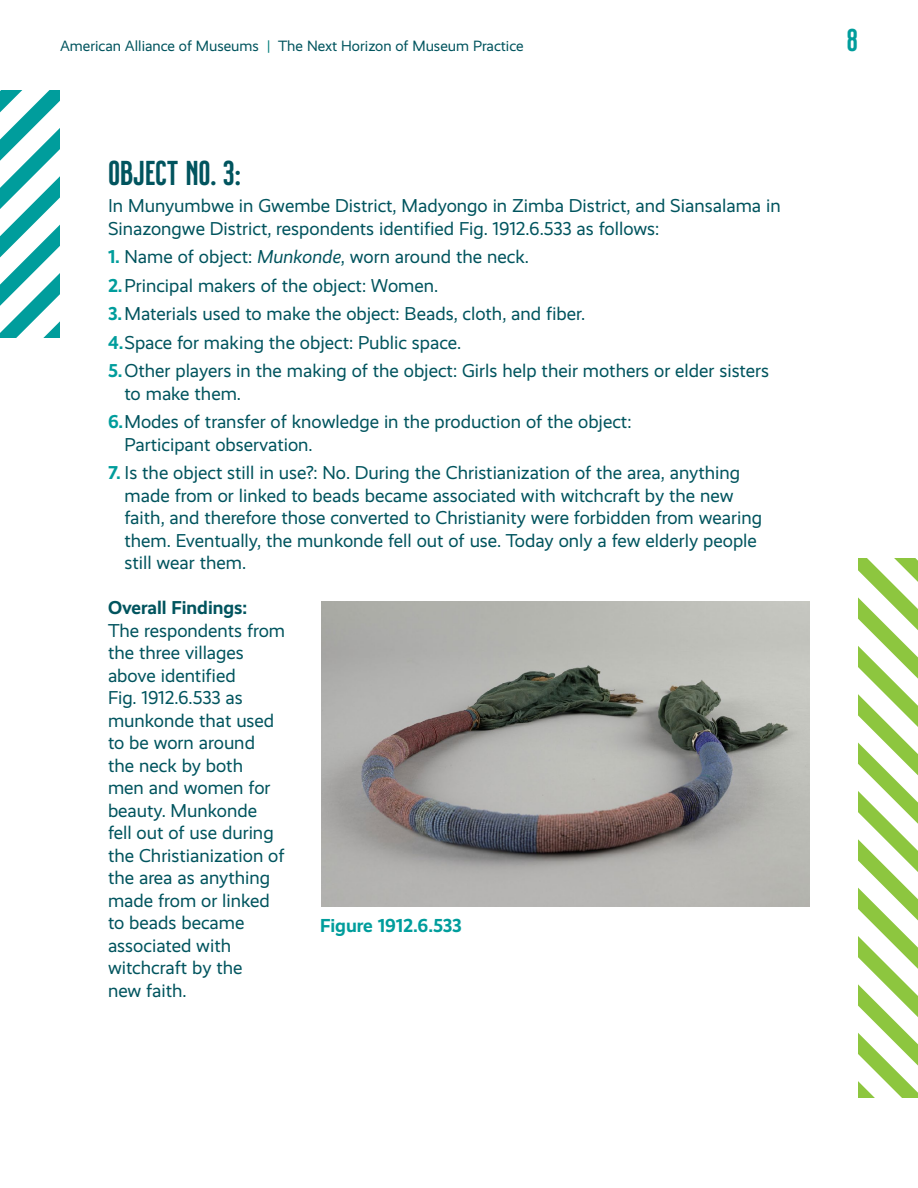
<style>
.page{position:relative;width:918px;height:1188px;background:#fff}
.page>*{position:absolute;margin:0;border:0;box-sizing:border-box;transform-origin:0 0}
.H3_-_Milkstore_23pt_dark{font:34.5px "Milkstore 02 Clean";color:#01545e}
.t1{font:31.5px "Milkstore 02 Clean";color:#009d9c}
.Body_-_12_5pt_navy{font:700 18.9px "Realist";color:#009d9c}
.Body_-_numbers_teal{font:18.75px/22.5px "Realist";color:#01545e}
.Body_-_12_5pt_navy-2{font:18.75px/22.5px "Realist";color:#01545e}
.Body_-_12_5pt_navy-3{font:700 18.75px "Realist";color:#01545e}
.t2{font:15px "Realist";color:#01545e}
.s1{color:#007c7a}
.s2{font-weight:700;color:#009d9c}
.s3{font-style:italic}
</style>
<div class="page">
<svg style="left:0;top:90px;width:60px;height:248px"></svg>
<svg style="left:858px;top:558px;width:60px;height:539px"></svg>
<img style="left:322px;top:602px;width:488px;height:305px">
<p class="t2" style="left:60px;top:38px;width:465px">American Alliance of Museums <span class="s1">|</span> The Next Horizon of Museum Practice</p>
<h2 class="t1" style="left:846px;top:23px;width:13px">8</h2>
<h3 class="H3_-_Milkstore_23pt_dark" style="left:108px;top:154px;width:134px">OBJECT NO. 3:</h3>
<p class="Body_-_12_5pt_navy-2" style="left:108px;top:195px;width:674px">In Munyumbwe in Gwembe District, Madyongo in Zimba District, and Siansalama in<br>Sinazongwe District, respondents identified Fig. 1912.6.533 as follows:</p>
<p class="Body_-_numbers_teal" style="left:108px;top:246px;width:423px"><span class="s2">1.</span> Name of object: <span class="s3">Munkonde</span>, worn around the neck.</p>
<p class="Body_-_numbers_teal" style="left:108px;top:274px;width:332px"><span class="s2">2.</span>Principal makers of the object: Women.</p>
<p class="Body_-_numbers_teal" style="left:108px;top:303px;width:479px"><span class="s2">3.</span>Materials used to make the object: Beads, cloth, and fiber.</p>
<p class="Body_-_numbers_teal" style="left:108px;top:331px;width:355px"><span class="s2">4.</span>Space for making the object: Public space.</p>
<p class="Body_-_numbers_teal" style="left:124px;top:360px;width:646px;text-indent:-16px"><span class="s2">5.</span>Other players in the making of the object: Girls help their mothers or elder sisters to make them.</p>
<p class="Body_-_numbers_teal" style="left:124px;top:411px;width:508px;text-indent:-16px"><span class="s2">6.</span>Modes of transfer of knowledge in the production of the object:<br>Participant observation.</p>
<p class="Body_-_numbers_teal" style="left:124px;top:462px;width:639px;text-indent:-16px"><span class="s2">7.</span> Is the object still in use?: No. During the Christianization of the area, anything made from or linked to beads became associated with witchcraft by the new faith, and therefore those converted to Christianity were forbidden from wearing them. Eventually, the munkonde fell out of use. Today only a few elderly people still wear them.</p>
<p class="Body_-_12_5pt_navy-3" style="left:108px;top:597px;width:141px">Overall Findings:</p>
<p class="Body_-_12_5pt_navy-2" style="left:108px;top:619px;width:179px">The respondents from the three villages above identified<br>Fig. 1912.6.533 as munkonde that used to be worn around the neck by both<br>men and women for beauty. Munkonde fell out of use during the Christianization of the area as anything made from or linked to beads became associated with witchcraft by the<br>new faith.</p>
<p class="Body_-_12_5pt_navy" style="left:320px;top:914px;width:143px">Figure 1912.6.533</p>
</div>
